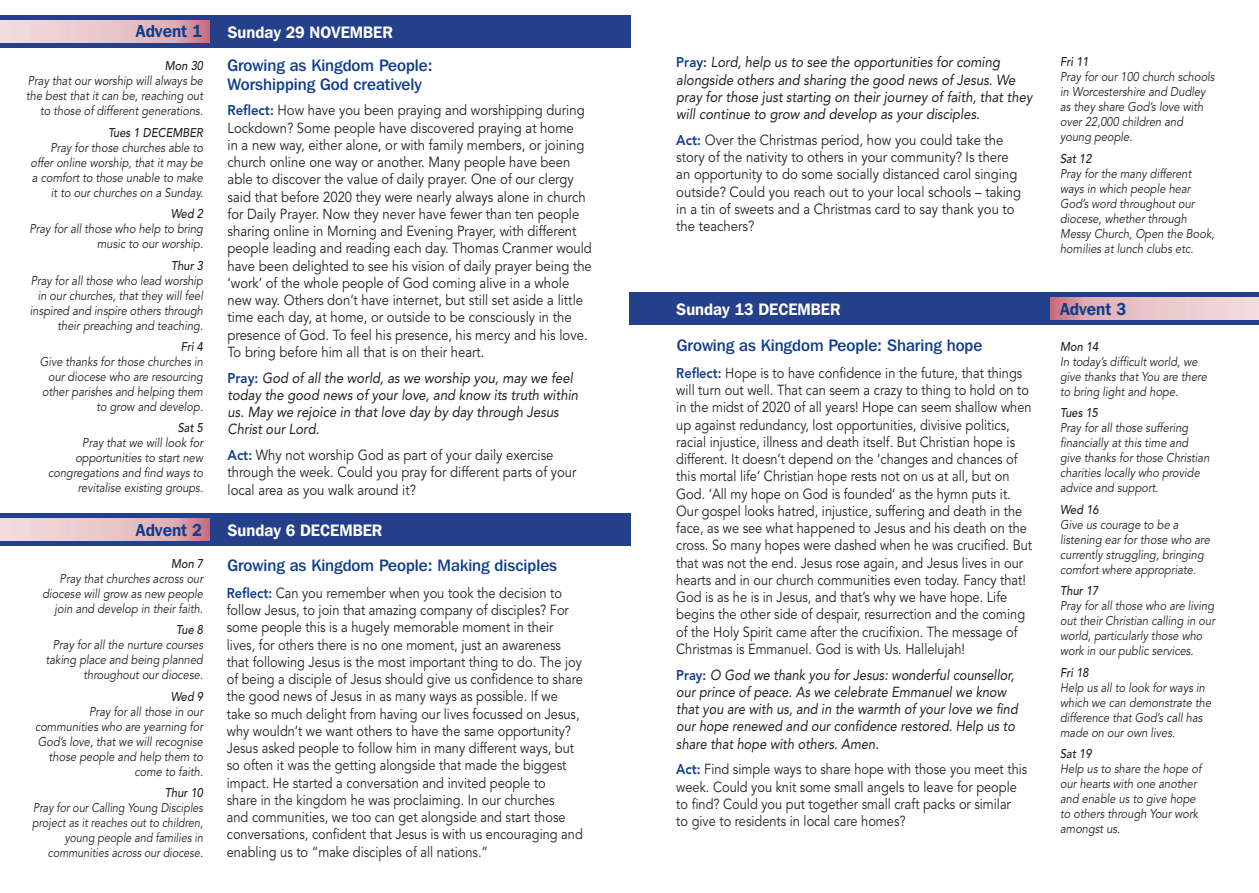
<style>
.page{position:relative;width:1259px;height:893px;background:#fff}
.page>*{position:absolute;margin:0;border:0;box-sizing:border-box;transform-origin:0 0}
._3_body_text{font:600 17.25px "Franklin Gothic IT Cby BT";color:#103d8c;scale:.94 1}
._1_Hdr_Blue_title{font:500 16.5px/19.5px "Franklin Gothic IT Cby BT";color:#103d8c}
._3_body_text-2{font:600 16.5px "Franklin Gothic IT Cby BT";color:#fff;scale:.95 1}
.t1{font:14.55px/17.2px "Avenir";color:#231f20;scale:.88 1}
.t2{font:14.55px/17.2px "Avenir";color:#231f20;scale:.9 1}
.t3{font:italic 14.55px/17.2px "Avenir";color:#231f20;scale:.9 1}
.t4{font:italic 14.55px/17.2px "Avenir";color:#231f20;scale:.88 1}
.t5{font:italic 12.6px/15px "Avenir";color:#231f20;text-align:right;scale:.88 1}
.t6{font:italic 12.6px/15px "Avenir";color:#231f20;text-align:right;scale:.85 1}
.t7{font:italic 500 12.6px "Avenir";color:#231f20;scale:.88 1}
.s1{font-weight:800;font-size:14.1px;color:#103d8c}
.s2{font-weight:800;font-style:normal;font-size:14.1px;color:#103d8c}
.s3{font-weight:500}
</style>
<div class="page">
<div style="left:0;top:15px;width:631px;height:33px;background:#24408b"></div>
<div style="left:0;top:513px;width:631px;height:33px;background:#24408b"></div>
<div style="left:629px;top:292px;width:630px;height:33px;background:#24408b"></div>
<svg style="left:0;top:20px;width:209px;height:22px;background:#e6bfc3"></svg>
<svg style="left:0;top:519px;width:209px;height:22px;background:#e6bfc3"></svg>
<svg style="left:1050px;top:298px;width:209px;height:22px;background:#e5bec2"></svg>
<p class="_3_body_text" style="left:136px;top:20px;width:72px">Advent 1</p>
<p class="t7" style="left:165px;top:59px;width:45px">Mon 30</p>
<p class="t5" style="left:26px;top:74px;width:202px">Pray that our worship will always be the best that it can be, reaching out to those of different generations.</p>
<p class="t7" style="left:108px;top:125px;width:109px">Tues 1 DECEMBER</p>
<p class="t5" style="left:31px;top:140px;width:198px">Pray for those churches able to offer online worship, that it may be a comfort to those unable to make it to our churches on a Sunday.</p>
<p class="t7" style="left:171px;top:207px;width:38px">Wed 2</p>
<p class="t5" style="left:29px;top:222px;width:199px">Pray for all those who help to bring music to our worship.</p>
<p class="t7" style="left:171px;top:258px;width:38px">Thur 3</p>
<p class="t5" style="left:30px;top:273px;width:198px">Pray for all those who lead worship in our churches, that they will feel inspired and inspire others through their preaching and teaching.</p>
<p class="t7" style="left:181px;top:339px;width:27px">Fri 4</p>
<p class="t5" style="left:40px;top:354px;width:187px">Give thanks for those churches in our diocese who are resourcing other parishes and helping them to grow and develop.</p>
<p class="t7" style="left:178px;top:421px;width:30px">Sat 5</p>
<p class="t5" style="left:48px;top:436px;width:178px">Pray that we will look for opportunities to start new congregations and find ways to revitalise existing groups.</p>
<p class="_3_body_text" style="left:136px;top:519px;width:72px">Advent 2</p>
<p class="t7" style="left:171px;top:556px;width:38px">Mon 7</p>
<p class="t5" style="left:42px;top:571px;width:184px">Pray that churches across our diocese will grow as new people join and develop in their faith.</p>
<p class="t7" style="left:176px;top:623px;width:32px">Tue 8</p>
<p class="t5" style="left:46px;top:638px;width:180px">Pray for all the nurture courses taking place and being planned throughout our diocese.</p>
<p class="t7" style="left:171px;top:689px;width:38px">Wed 9</p>
<p class="t5" style="left:35px;top:704px;width:192px">Pray for all those in our communities who are yearning for<br>God’s love, that we will recognise those people and help them to come to faith.</p>
<p class="t7" style="left:165px;top:785px;width:45px">Thur 10</p>
<p class="t6" style="left:32px;top:800px;width:202px">Pray for our Calling Young Disciples project as it reaches out to children, young people and families in communities across our diocese.</p>
<p class="_3_body_text-2" style="left:227px;top:22px;width:175px">Sunday 29 NOVEMBER</p>
<p class="_1_Hdr_Blue_title" style="left:227px;top:55px;width:207px">Growing as Kingdom People:<br>Worshipping God creatively</p>
<p class="t2" style="left:227px;top:102px;width:406px"><span class="s1">Reflect:</span> How have you been praying and worshipping during Lockdown? Some people have discovered praying at home<br>in a new way, either alone, or with family members, or joining church online one way or another. Many people have been able to discover the value of daily prayer. One of our clergy said that before 2020 they were nearly always alone in church for Daily Prayer. Now they never have fewer than ten people sharing online in Morning and Evening Prayer, with different people leading and reading each day. Thomas Cranmer would have been delighted to see his vision of daily prayer being the ‘work’ of the whole people of God coming alive in a whole new way. Others don’t have internet, but still set aside a little time each day, at home, or outside to be consciously in the presence of God. To feel his presence, his mercy and his love.<br>To bring before him all that is on their heart.</p>
<p class="t3" style="left:227px;top:369px;width:391px"><span class="s2">Pray:</span> God of all the world, as we worship you, may we feel today the good news of your love, and know its truth within us. May we rejoice in that love day by day through Jesus Christ our Lord.</p>
<p class="t2" style="left:227px;top:447px;width:389px"><span class="s1">Act:</span> Why not worship God as part of your daily exercise through the week. Could you pray for different parts of your local area as you walk around it?</p>
<p class="_3_body_text-2" style="left:227px;top:520px;width:164px">Sunday 6 DECEMBER</p>
<p class="_1_Hdr_Blue_title" style="left:227px;top:555px;width:331px">Growing as Kingdom People: Making disciples</p>
<p class="t1" style="left:227px;top:585px;width:406px"><span class="s1">Reflect:</span> Can you remember when you took the decision to follow Jesus, to join that amazing company of disciples? For some people this is a hugely memorable moment in their lives, for others there is no one moment, just an awareness that following Jesus is the most important thing to do. The joy of being a disciple of Jesus should give us confidence to share the good news of Jesus in as many ways as possible. If we take so much delight from having our lives focussed on Jesus, why wouldn’t we want others to have the same opportunity?<br>Jesus asked people to follow him in many different ways, but so often it was the getting alongside that made the biggest impact. He started a conversation and invited people to<br>share in the kingdom he was proclaiming. In our churches<br>and communities, we too can get alongside and start those conversations, confident that Jesus is with us encouraging and enabling us to “make disciples of all nations.”</p>
<p class="t3" style="left:676px;top:54px;width:397px"><span class="s2">Pray:</span> Lord, help us to see the opportunities for coming alongside others and sharing the good news of Jesus. We pray for those just starting on their journey of faith, that they will continue to grow and develop as your disciples.</p>
<p class="t2" style="left:676px;top:132px;width:385px"><span class="s1">Act:</span> Over the Christmas period, how you could take the story of the nativity to others in your community? Is there an opportunity to do some socially distanced carol singing outside? Could you reach out to your local schools – taking in a tin of sweets and a Christmas card to say thank you to the teachers?</p>
<p class="t7" style="left:1060px;top:55px;width:34px">Fri 11</p>
<p class="t5" style="left:1060px;top:70px;width:177px;text-align:left">Pray for our 100 church schools in Worcestershire and Dudley as they share God’s love with over 22,000 children and young people.</p>
<p class="t7" style="left:1060px;top:151px;width:37px">Sat 12</p>
<p class="t5" style="left:1060px;top:166px;width:177px;text-align:left">Pray for the many different ways in which people hear<br>God’s word throughout our diocese, whether through<br>Messy Church, Open the Book, homilies at lunch clubs etc.</p>
<p class="_3_body_text-2" style="left:676px;top:299px;width:174px">Sunday 13 DECEMBER</p>
<p class="_3_body_text" style="left:1060px;top:298px;width:72px">Advent 3</p>
<p class="_1_Hdr_Blue_title" style="left:677px;top:335px;width:307px">Growing as Kingdom People: Sharing hope</p>
<p class="t1" style="left:676px;top:365px;width:406px"><span class="s1">Reflect:</span> Hope is to have confidence in the future, that things will turn out well. That can seem a crazy to thing to hold on to in the midst of 2020 of all years! Hope can seem shallow when up against redundancy, lost opportunities, divisive politics, racial injustice, illness and death itself. But Christian hope is different. It doesn’t depend on the ‘changes and chances of this mortal life’ Christian hope rests not on us at all, but on God. ‘All my hope on God is founded’ as the hymn puts it.<br>Our gospel looks hatred, injustice, suffering and death in the face, as we see what happened to Jesus and his death on the cross. So many hopes were dashed when he was crucified. But that was not the end. Jesus rose again, and Jesus lives in our hearts and in our church communities even today. Fancy that!<br>God is as he is in Jesus, and that’s why we have hope. Life begins the other side of despair, resurrection and the coming of the Holy Spirit came after the crucifixion. The message of Christmas is Emmanuel. God is with Us. Hallelujah!</p>
<p class="t4" style="left:676px;top:666px;width:390px"><span class="s2">Pray:</span> O God we thank you for Jesus: wonderful counsellor, our prince of peace. As we celebrate Emmanuel we know that you are with us, and in the warmth of your love we find our hope renewed and our confidence restored. Help us to share that hope with others. Amen.</p>
<p class="t1" style="left:676px;top:761px;width:400px"><span class="s1">Act:</span> Find simple ways to share hope with those you meet this week. Could you knit some small angels to leave for people to find? Could you put together small craft packs or similar<br>to give to residents in local care homes?</p>
<p class="t7" style="left:1060px;top:339px;width:45px">Mon 14</p>
<p class="t5" style="left:1060px;top:355px;width:168px;text-align:left">In today’s difficult world, we give thanks that You are there to bring light and hope.</p>
<p class="t5" style="left:1060px;top:406px;width:171px;text-align:left"><span class="s3">Tues 15<br></span>Pray for all those suffering financially at this time and give thanks for those Christian charities locally who provide advice and support.</p>
<p class="t5" style="left:1060px;top:502px;width:172px;text-align:left"><span class="s3">Wed 16<br></span>Give us courage to be a listening ear for those who are currently struggling, bringing comfort where appropriate.</p>
<p class="t5" style="left:1060px;top:584px;width:177px;text-align:left"><span class="s3">Thur 17<br></span>Pray for all those who are living out their Christian calling in our world, particularly those who work in our public services.</p>
<p class="t5" style="left:1060px;top:665px;width:173px;text-align:left"><span class="s3">Fri 18<br></span>Help us all to look for ways in which we can demonstrate the difference that God’s call has made on our own lives.</p>
<p class="t5" style="left:1060px;top:746px;width:162px;text-align:left"><span class="s3">Sat 19<br></span>Help us to share the hope of our hearts with one another and enable us to give hope to others through Your work amongst us.</p>
</div>
